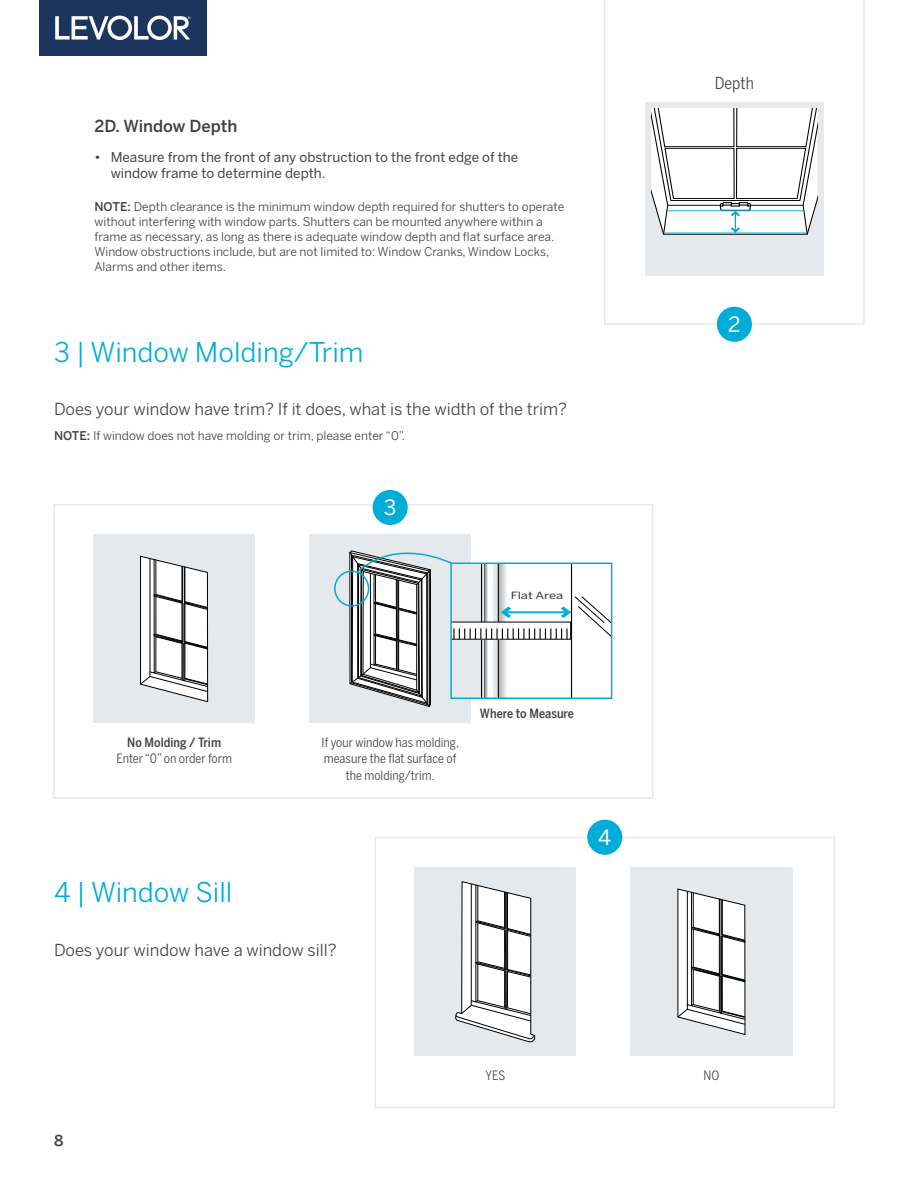
<style>
.page{position:relative;width:918px;height:1188px;background:#fff}
.page>*{position:absolute;margin:0;border:0;box-sizing:border-box;transform-origin:0 0}
.t1{font:27px "Benton Sans";color:#00acd8}
.t2{font:21px "Benton Sans";color:#fff}
.t3{font:16.5px "Benton Sans";color:#414042}
.t4{font:500 16.5px "Benton Sans";color:#414042}
.t5{font:16.5px "Benton Sans Cond";color:#414042}
.t6{font:500 15px "Benton Sans";color:#414042}
.t7{font:13.5px/16.5px "Benton Sans";color:#414042}
.t8{font:12.75px/16.5px "Benton Sans Cond";color:#414042;text-align:center}
.t9{font:500 12.75px "Benton Sans Cond";color:#414042}
.t10{font:12px/15px "Benton Sans";color:#414042}
.t11{font:9.9px "Benton Sans";color:#000;scale:1.29 1}
.s1{font-weight:500}
</style>
<div class="page">
<div style="left:39px;top:0;width:167px;height:56px;background:#1c355e"></div>
<svg style="left:55px;top:16px;width:135px;height:24px"></svg>
<div style="left:53px;top:504px;width:600px;height:295px;border:2px solid #e5e9eb"></div>
<svg style="left:604px;top:0;width:261px;height:325px"></svg>
<div style="left:374px;top:837px;width:461px;height:271px;border:2px solid #e5e9eb"></div>
<div style="left:414px;top:867px;width:162px;height:189px;background:#e5e9eb"></div>
<svg style="left:455px;top:881px;width:80px;height:162px"></svg>
<div style="left:93px;top:534px;width:162px;height:189px;background:#e5e9eb"></div>
<svg style="left:140px;top:555px;width:68px;height:148px;background:#d3d3d3"></svg>
<div style="left:309px;top:534px;width:162px;height:189px;background:#e5e9eb"></div>
<div style="left:630px;top:867px;width:162px;height:189px;background:#e5e9eb"></div>
<svg style="left:677px;top:888px;width:69px;height:147px;background:#d3d4d4"></svg>
<div style="left:645px;top:103px;width:179px;height:173px;background:#e5e9eb"></div>
<div style="left:717px;top:307px;width:35px;height:35px;background:#00acd8;border-radius:50%"></div>
<div style="left:373px;top:490px;width:35px;height:35px;background:#00acd8;border-radius:50%"></div>
<div style="left:587px;top:820px;width:35px;height:35px;background:#00acd8;border-radius:50%"></div>
<svg style="left:651px;top:109px;width:167px;height:126px;background:#e7e8e9"></svg>
<hr style="left:665px;top:233px;width:141px;height:1px;background:#00add8">
<hr style="left:667px;top:210px;width:137px;height:1px;background:#00add8">
<div style="left:334px;top:570px;width:35px;height:37px;border:2px solid #00acd8;border-radius:50%"></div>
<svg style="left:349px;top:550px;width:263px;height:157px"></svg>
<h3 class="t4" style="left:95px;top:116px;width:144px">2D. Window Depth</h3>
<p class="t7" style="left:111px;top:148px;width:409px;text-indent:-16px">• Measure from the front of any obstruction to the front edge of the window frame to determine depth.</p>
<p class="t10" style="left:94px;top:199px;width:471px"><span class="s1">NOTE:</span> Depth clearance is the minimum window depth required for shutters to operate without interfering with window parts. Shutters can be mounted anywhere within a frame as necessary, as long as there is adequate window depth and flat surface area.<br>Window obstructions include, but are not limited to: Window Cranks, Window Locks, Alarms and other items.</p>
<h1 class="t1" style="left:54px;top:336px;width:311px">3 | Window Molding/Trim</h1>
<h3 class="t3" style="left:54px;top:399px;width:515px">Does your window have trim? If it does, what is the width of the trim?</h3>
<p class="t10" style="left:54px;top:428px;width:353px"><span class="s1">NOTE:</span> If window does not have molding or trim, please enter “0”.</p>
<h2 class="t2" style="left:384px;top:495px;width:14px">3</h2>
<p class="t11" style="left:510px;top:590px;width:42px">Flat Area</p>
<p class="t9" style="left:127px;top:735px;width:95px">No Molding / Trim</p>
<p class="t8" style="left:116px;top:751px;width:117px">Enter “0” on order form</p>
<p class="t8" style="left:322px;top:734px;width:139px">If your window has molding, measure the flat surface of the molding/trim.</p>
<p class="t9" style="left:480px;top:706px;width:96px">Where to Measure</p>
<h1 class="t1" style="left:54px;top:876px;width:180px">4 | Window Sill</h1>
<h3 class="t3" style="left:54px;top:940px;width:284px">Does your window have a window sill?</h3>
<h2 class="t2" style="left:598px;top:825px;width:14px">4</h2>
<h3 class="t5" style="left:715px;top:74px;width:40px">Depth</h3>
<h2 class="t2" style="left:728px;top:312px;width:14px">2</h2>
<p class="t6" style="left:54px;top:1132px;width:11px">8</p>
<p class="t8" style="left:486px;top:1067px;width:21px">YES</p>
<p class="t8" style="left:704px;top:1067px;width:17px">NO</p>
</div>
